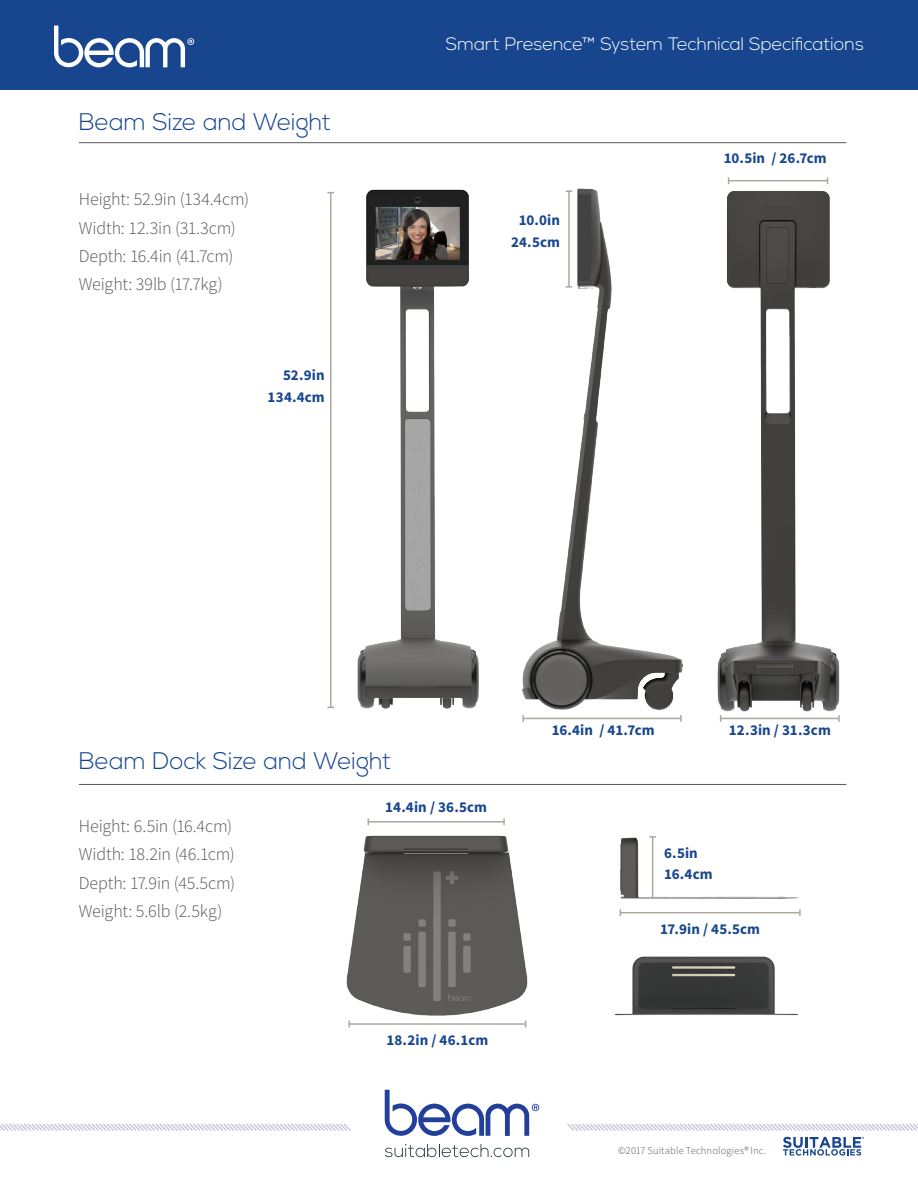
<style>
.page{position:relative;width:918px;height:1188px;background:#fff}
.page>*{position:absolute;margin:0;border:0;box-sizing:border-box;transform-origin:0 0}
.t1{font:300 24px "Nexa";letter-spacing:-.005em;color:#17468e}
.t2{font:300 18px/28.3px "Source Sans Pro";letter-spacing:-.01em;color:#545759}
.t3{font:300 18px "Nexa";color:#fff}
.t4{font:700 15px "Source Sans Pro";letter-spacing:.005em;color:#17468e}
.t5{font:300 10.5px "Source Sans Pro";letter-spacing:.015em;color:#545759}
</style>
<div class="page">
<div style="left:0;top:0;width:918px;height:90px;background:#17468e"></div>
<svg style="left:54px;top:26px;width:140px;height:41px"></svg>
<img style="left:614px;top:956px;width:185px;height:60px">
<img style="left:620px;top:837px;width:179px;height:62px">
<img style="left:346px;top:835px;width:182px;height:186px">
<hr style="left:349px;top:1023px;width:177px;height:2px;background:#aba99f">
<hr style="left:620px;top:912px;width:180px;height:1px;background:#aba99f">
<svg style="left:799px;top:909px;width:2px;height:7px"></svg>
<hr style="left:368px;top:821px;width:136px;height:2px;background:#aba99f">
<svg style="left:503px;top:818px;width:2px;height:7px"></svg>
<hr style="left:652px;top:837px;width:1px;height:61px;background:#aba99f">
<svg style="left:649px;top:836px;width:7px;height:2px"></svg>
<hr style="left:79px;top:142px;width:767px;height:1px;background:#545759">
<hr style="left:79px;top:784px;width:767px;height:1px;background:#545759">
<img style="left:357px;top:189px;width:122px;height:520px">
<img style="left:717px;top:191px;width:123px;height:529px">
<img style="left:522px;top:188px;width:160px;height:532px">
<hr style="left:330px;top:193px;width:2px;height:514px;background:#aba99f">
<hr style="left:523px;top:718px;width:158px;height:1px;background:#aba99f">
<svg style="left:522px;top:715px;width:2px;height:7px"></svg>
<svg style="left:680px;top:715px;width:2px;height:7px"></svg>
<hr style="left:721px;top:718px;width:118px;height:1px;background:#aba99f">
<svg style="left:838px;top:715px;width:2px;height:7px"></svg>
<hr style="left:729px;top:180px;width:99px;height:1px;background:#aba99f">
<hr style="left:568px;top:191px;width:2px;height:96px;background:#aba99f">
<svg style="left:0;top:1123px;width:351px;height:8px"></svg>
<svg style="left:567px;top:1123px;width:351px;height:33px"></svg>
<svg style="left:385px;top:1090px;width:154px;height:46px"></svg>
<svg style="left:385px;top:1144px;width:144px;height:13px"></svg>
<h1 class="t1" style="left:79px;top:108px;width:254px">Beam Size and Weight</h1>
<p class="t2" style="left:79px;top:185px;width:172px">Height: 52.9in (134.4cm)<br>Width: 12.3in (31.3cm)<br>Depth: 16.4in (41.7cm)<br>Weight: 39lb (17.7kg)</p>
<p class="t4" style="left:283px;top:366px;width:43px">52.9in</p>
<p class="t4" style="left:268px;top:387px;width:59px">134.4cm</p>
<p class="t3" style="left:446px;top:34px;width:420px">Smart Presence™ System Technical Specifications</p>
<p class="t4" style="left:519px;top:211px;width:43px">10.0in</p>
<p class="t4" style="left:511px;top:232px;width:50px">24.5cm</p>
<p class="t4" style="left:724px;top:149px;width:104px">10.5in / 26.7cm</p>
<h1 class="t1" style="left:79px;top:746px;width:314px">Beam Dock Size and Weight</h1>
<p class="t4" style="left:552px;top:720px;width:104px">16.4in / 41.7cm</p>
<p class="t4" style="left:729px;top:720px;width:104px">12.3in / 31.3cm</p>
<p class="t2" style="left:79px;top:812px;width:158px">Height: 6.5in (16.4cm)<br>Width: 18.2in (46.1cm)<br>Depth: 17.9in (45.5cm)<br>Weight: 5.6lb (2.5kg)</p>
<p class="t4" style="left:385px;top:797px;width:103px">14.4in / 36.5cm</p>
<p class="t4" style="left:387px;top:1030px;width:103px">18.2in / 46.1cm</p>
<p class="t4" style="left:664px;top:843px;width:35px">6.5in</p>
<p class="t4" style="left:664px;top:865px;width:50px">16.4cm</p>
<p class="t4" style="left:660px;top:919px;width:101px">17.9in / 45.5cm</p>
<p class="t5" style="left:618px;top:1144px;width:150px">©2017 Suitable Technologies® Inc.</p>
</div>
